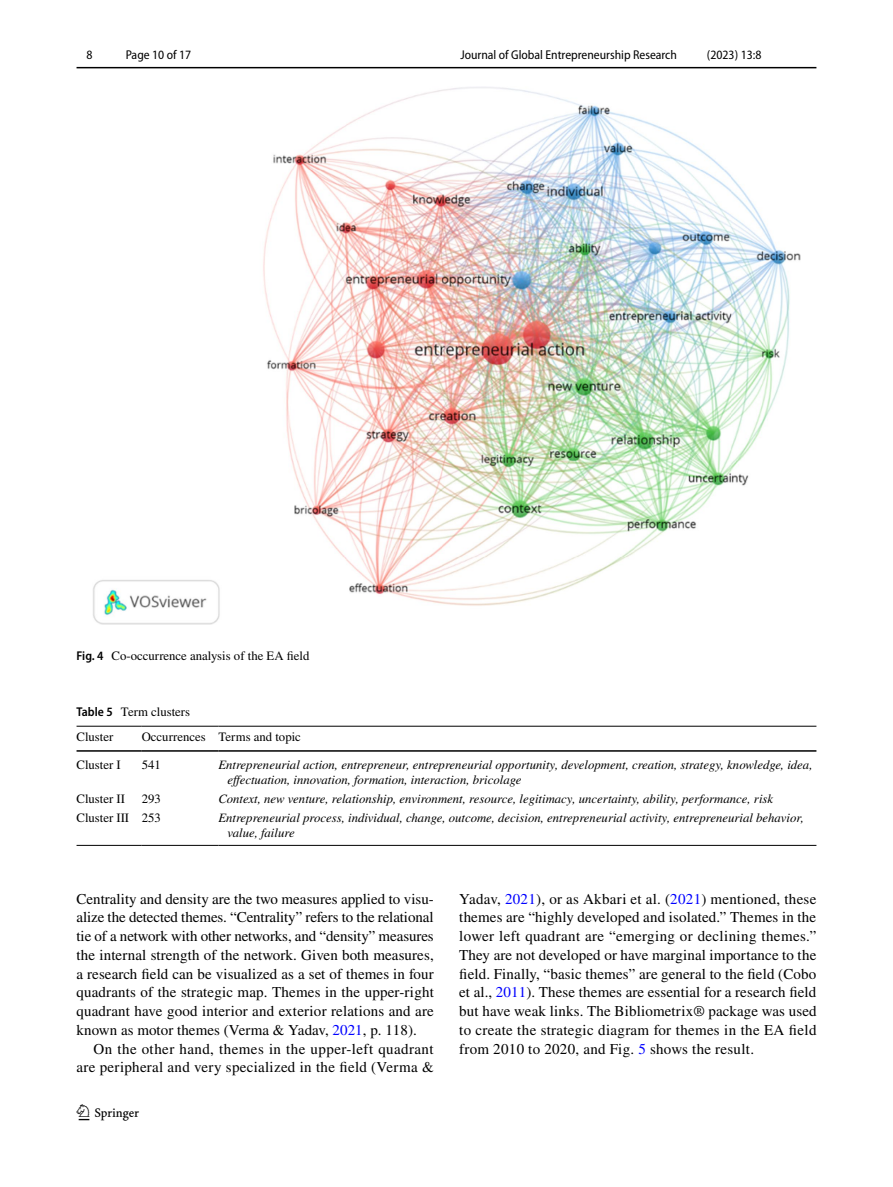
<style>
.page{position:relative;width:893px;height:1187px;background:#fff}
.page>*{position:absolute;margin:0;border:0;box-sizing:border-box;transform-origin:0 0}
.t1{font:22.5px "Springnew Regular 2";color:#000}
.t2{font:15px/18.8px "STIX";letter-spacing:.02em;color:#000;text-align:justify}
.t3{font:italic 12.75px/15px "STIX";color:#000}
.t4{font:12.75px/25.5px "STIX";color:#000}
.t5{font:semi-condensed 12.75px "Myriad Pro";color:#000}
.s1{font-family:"Myriad Pro";font-weight:600;font-stretch:semi-condensed}
.s2{color:#00f}
</style>
<div class="page">
<hr style="left:77px;top:67px;width:739px;height:1px;background:#000">
<img style="left:93px;top:87px;width:707px;height:537px">
<hr style="left:77px;top:725px;width:65px;height:1px;background:#000">
<hr style="left:77px;top:750px;width:65px;height:1px;background:#000">
<hr style="left:142px;top:725px;width:76px;height:1px;background:#000">
<hr style="left:142px;top:750px;width:76px;height:1px;background:#000">
<hr style="left:218px;top:725px;width:598px;height:1px;background:#000">
<hr style="left:218px;top:750px;width:598px;height:1px;background:#000">
<hr style="left:77px;top:844px;width:65px;height:1px;background:#000">
<hr style="left:142px;top:844px;width:76px;height:1px;background:#000">
<hr style="left:218px;top:844px;width:598px;height:1px;background:#000">
<p class="t5" style="left:87px;top:48px;width:8px">8</p>
<p class="t5" style="left:126px;top:48px;width:67px">Page 10 of 17</p>
<p class="t5" style="left:460px;top:48px;width:218px">Journal of Global Entrepreneurship Research</p>
<p class="t5" style="left:707px;top:48px;width:56px">(2023) 13:8</p>
<p class="t4" style="left:77px;top:643px;width:234px"><span class="s1">Fig. 4</span> Co-occurrence analysis of the EA field</p>
<p class="t4" style="left:77px;top:699px;width:115px"><span class="s1">Table 5</span> Term clusters<br>Cluster</p>
<p class="t4" style="left:142px;top:725px;width:161px">Occurrences Terms and topic</p>
<p class="t4" style="left:77px;top:753px;width:46px">Cluster I</p>
<p class="t4" style="left:142px;top:753px;width:21px">541</p>
<p class="t3" style="left:227px;top:757px;width:587px;text-indent:-9px">Entrepreneurial action, entrepreneur, entrepreneurial opportunity, development, creation, strategy, knowledge, idea, effectuation, innovation, formation, interaction, bricolage</p>
<p class="t4" style="left:77px;top:786px;width:50px">Cluster II</p>
<p class="t4" style="left:142px;top:786px;width:21px">293</p>
<p class="t3" style="left:218px;top:790px;width:556px">Context, new venture, relationship, environment, resource, legitimacy, uncertainty, ability, performance, risk</p>
<p class="t4" style="left:77px;top:805px;width:86px">Cluster III 253</p>
<p class="t3" style="left:227px;top:809px;width:578px;text-indent:-9px">Entrepreneurial process, individual, change, outcome, decision, entrepreneurial activity, entrepreneurial behavior, value, failure</p>
<p class="t2" style="left:77px;top:890px;width:359px">Centrality and density are the two measures applied to visu&shy;alize the detected themes. “Centrality” refers to the relational tie of a network with other networks, and “density” measures the internal strength of the network. Given both measures, a research field can be visualized as a set of themes in four quadrants of the strategic map. Themes in the upper-right quadrant have good interior and exterior relations and are known as motor themes (Verma &amp; Yadav, <span class="s2">2021</span>, p. 118).</p>
<p class="t2" style="left:77px;top:1040px;width:359px;text-align:right">On the other hand, themes in the upper-left quadrant are peripheral and very specialized in the field (Verma &amp;</p>
<h1 class="t1" style="left:79px;top:1104px;width:62px">1 3</h1>
<p class="t2" style="left:459px;top:890px;width:359px">Yadav, <span class="s2">2021</span>), or as Akbari et al. (<span class="s2">2021</span>) mentioned, these themes are “highly developed and isolated.” Themes in the lower left quadrant are “emerging or declining themes.” They are not developed or have marginal importance to the field. Finally, “basic themes” are general to the field (Cobo et al., <span class="s2">2011</span>). These themes are essential for a research field but have weak links. The Bibliometrix® package was used to create the strategic diagram for themes in the EA field from 2010 to 2020, and Fig. <span class="s2">5</span> shows the result.</p>
</div>
